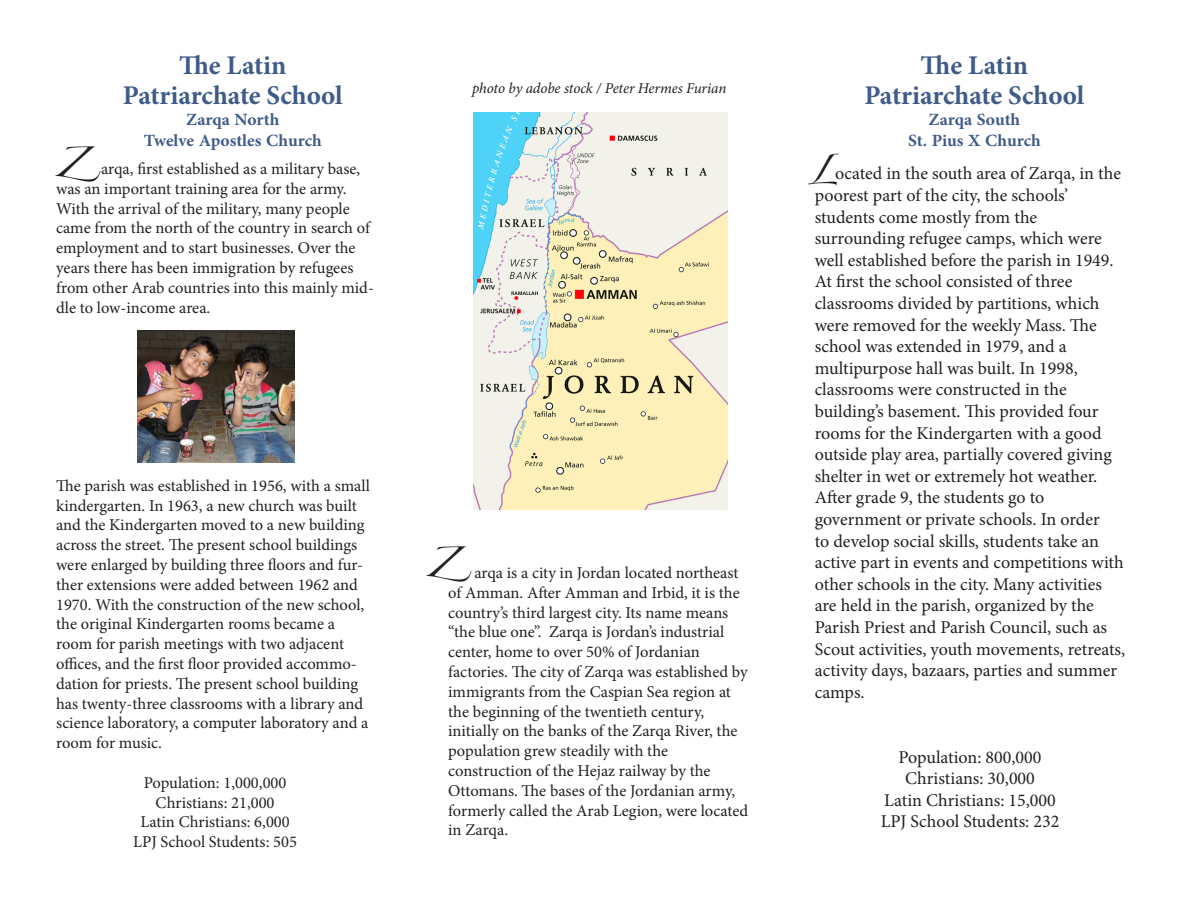
<style>
.page{position:relative;width:1188px;height:918px;background:#fff}
.page>*{position:absolute;margin:0;border:0;box-sizing:border-box;transform-origin:0 0}
.t1{font:700 27px "Minion Pro";color:#3f5b88}
.t2{font:27px "Zapfino";color:#231f20}
.t3{font:700 24px "Adobe Arabic";color:#3f5b88}
.t4{font:18px/21.6px "Minion Pro";color:#231f20}
.t5{font:16.5px/19.8px "Minion Pro";color:#231f20}
.t6{font:italic 15px "Minion Pro";letter-spacing:-.01em;color:#231f20}
</style>
<div class="page">
<img style="left:138px;top:331px;width:156px;height:132px">
<img style="left:473px;top:113px;width:254px;height:396px">
<p class="t1" style="left:179px;top:46px;width:109px">The Latin</p>
<p class="t1" style="left:123px;top:76px;width:222px">Patriarchate School</p>
<p class="t3" style="left:186px;top:102px;width:94px">Zarqa North</p>
<p class="t3" style="left:144px;top:123px;width:179px">Twelve Apostles Church</p>
<p class="t5" style="left:56px;top:159px;width:319px;text-indent:45px">arqa, first established as a military base, was an important training area for the army.<br>With the arrival of the military, many people came from the north of the country in search of employment and to start businesses. Over the years there has been immigration by refugees from other Arab countries into this mainly mid&shy;dle to low-income area.</p>
<p class="t2" style="left:54px;top:151px;width:48px">Z</p>
<p class="t6" style="left:472px;top:78px;width:256px">photo by adobe stock / Peter Hermes Furian</p>
<p class="t5" style="left:56px;top:476px;width:315px">The parish was established in 1956, with a small kindergarten. In 1963, a new church was built and the Kindergarten moved to a new building across the street. The present school buildings were enlarged by building three floors and fur&shy;ther extensions were added between 1962 and 1970. With the construction of the new school, the original Kindergarten rooms became a room for parish meetings with two adjacent offices, and the first floor provided accommo&shy;dation for priests. The present school building has twenty-three classrooms with a library and science laboratory, a computer laboratory and a room for music.</p>
<p class="t5" style="left:144px;top:773px;width:144px">Population: 1,000,000</p>
<p class="t5" style="left:156px;top:793px;width:120px">Christians: 21,000</p>
<p class="t5" style="left:140px;top:812px;width:151px">Latin Christians: 6,000</p>
<p class="t5" style="left:133px;top:832px;width:165px">LPJ School Students: 505</p>
<p class="t2" style="left:425px;top:551px;width:48px">Z</p>
<p class="t5" style="left:448px;top:563px;width:293px;text-align:right">arqa is a city in Jordan located northeast<br>of Amman. After Amman and Irbid, it is the</p>
<p class="t5" style="left:448px;top:602px;width:282px">country’s third largest city. Its name means “the blue one”. Zarqa is Jordan’s industrial center, home to over 50% of Jordanian</p>
<p class="t5" style="left:448px;top:662px;width:301px">factories. The city of Zarqa was established by immigrants from the Caspian Sea region at the beginning of the twentieth century,</p>
<p class="t5" style="left:448px;top:721px;width:291px">initially on the banks of the Zarqa River, the population grew steadily with the</p>
<p class="t5" style="left:448px;top:761px;width:302px">construction of the Hejaz railway by the Ottomans. The bases of the Jordanian army, formerly called the Arab Legion, were located in Zarqa.</p>
<p class="t1" style="left:921px;top:46px;width:109px">The Latin</p>
<p class="t1" style="left:864px;top:76px;width:222px">Patriarchate School</p>
<p class="t3" style="left:929px;top:102px;width:93px">Zarqa South</p>
<p class="t3" style="left:908px;top:123px;width:134px">St. Pius X Church</p>
<p class="t2" style="left:808px;top:159px;width:31px">L</p>
<p class="t4" style="left:815px;top:163px;width:308px;text-indent:20px">ocated in the south area of Zarqa, in the poorest part of the city, the schools’</p>
<p class="t4" style="left:815px;top:206px;width:224px">students come mostly from the</p>
<p class="t4" style="left:815px;top:228px;width:300px">surrounding refugee camps, which were well established before the parish in 1949.<br>At first the school consisted of three</p>
<p class="t4" style="left:815px;top:293px;width:286px">classrooms divided by partitions, which were removed for the weekly Mass. The school was extended in 1979, and a</p>
<p class="t4" style="left:815px;top:357px;width:265px">multipurpose hall was built. In 1998,</p>
<p class="t4" style="left:815px;top:379px;width:253px">classrooms were constructed in the</p>
<p class="t4" style="left:815px;top:401px;width:299px">building’s basement. This provided four rooms for the Kindergarten with a good outside play area, partially covered giving shelter in wet or extremely hot weather.</p>
<p class="t4" style="left:815px;top:487px;width:231px">After grade 9, the students go to</p>
<p class="t4" style="left:815px;top:509px;width:312px">government or private schools. In order<br>to develop social skills, students take an active part in events and competitions with other schools in the city. Many activities are held in the parish, organized by the Parish Priest and Parish Council, such as Scout activities, youth movements, retreats, activity days, bazaars, parties and summer camps.</p>
<p class="t4" style="left:899px;top:746px;width:144px">Population: 800,000</p>
<p class="t4" style="left:905px;top:768px;width:131px">Christians: 30,000</p>
<p class="t4" style="left:884px;top:789px;width:173px">Latin Christians: 15,000</p>
<p class="t4" style="left:881px;top:811px;width:180px">LPJ School Students: 232</p>
</div>
